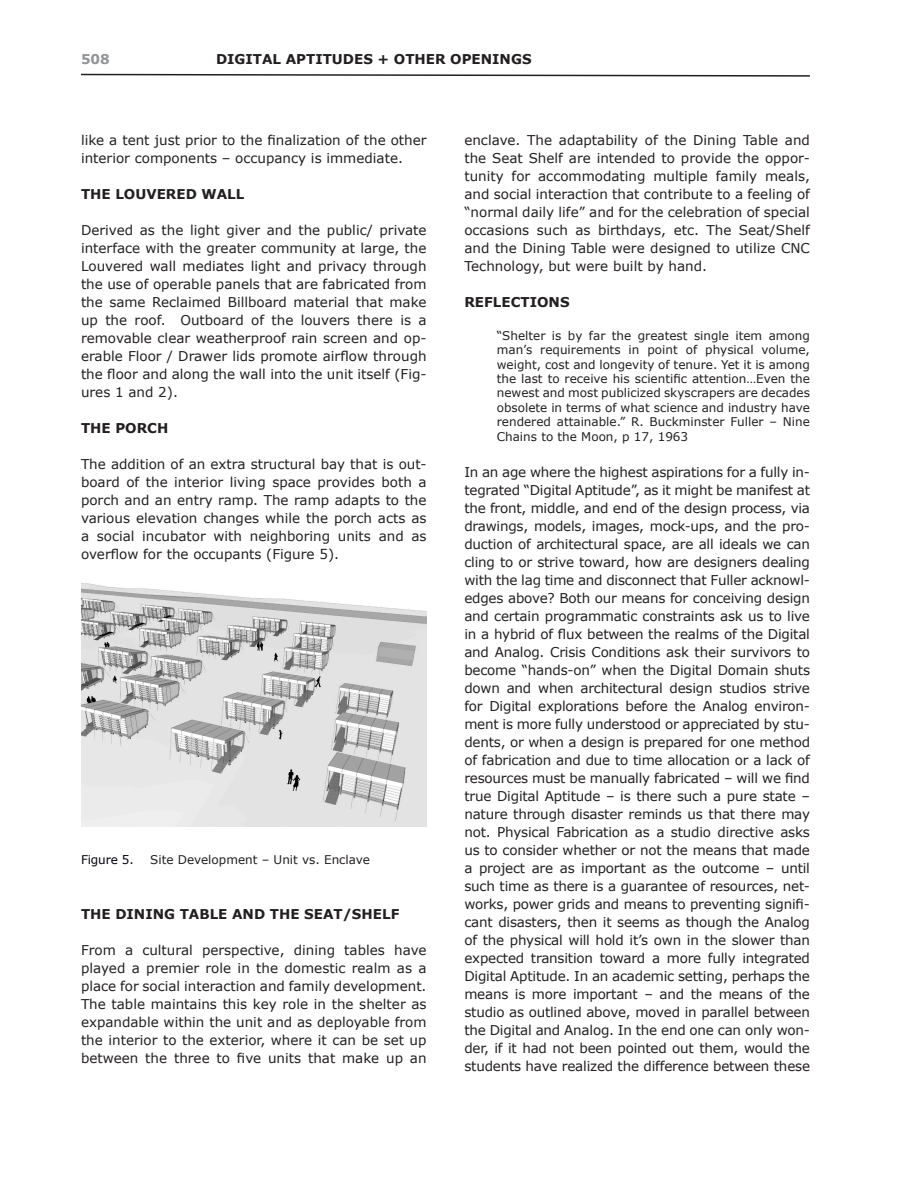
<style>
.page{position:relative;width:918px;height:1188px;background:#fff}
.page>*{position:absolute;margin:0;border:0;box-sizing:border-box;transform-origin:0 0}
.t1{font:13.5px/18px "Verdana";color:#231f20;text-align:justify}
.t2{font:700 13.5px "Verdana";color:#231f20}
.t3{font:700 13.5px "Verdana";color:#939598}
.t4{font:12px/14.4px "Verdana";color:#231f20;text-align:justify}
.t5{font:12px "Verdana";letter-spacing:-.01em;color:#00000f}
</style>
<div class="page">
<svg style="left:81px;top:73px;width:729px;height:4px"></svg>
<img style="left:81px;top:583px;width:346px;height:243px">
<p class="t3" style="left:81px;top:51px;width:30px">508</p>
<p class="t2" style="left:216px;top:51px;width:317px">DIGITAL APTITUDES + OTHER OPENINGS</p>
<p class="t1" style="left:81px;top:131px;width:347px">like a tent just prior to the finalization of the other interior components – occupancy is immediate.</p>
<p class="t2" style="left:81px;top:186px;width:165px">THE LOUVERED WALL</p>
<p class="t1" style="left:81px;top:221px;width:347px">Derived as the light giver and the public/ private interface with the greater community at large, the Louvered wall mediates light and privacy through the use of operable panels that are fabricated from the same Reclaimed Billboard material that make up the roof. Outboard of the louvers there is a removable clear weatherproof rain screen and op&shy;erable Floor / Drawer lids promote airflow through the floor and along the wall into the unit itself (Fig&shy;ures 1 and 2).</p>
<p class="t2" style="left:81px;top:420px;width:89px">THE PORCH</p>
<p class="t1" style="left:81px;top:455px;width:347px">The addition of an extra structural bay that is out&shy;board of the interior living space provides both a porch and an entry ramp. The ramp adapts to the various elevation changes while the porch acts as a social incubator with neighboring units and as overflow for the occupants (Figure 5).</p>
<p class="t5" style="left:81px;top:852px;width:54px">Figure 5.</p>
<p class="t4" style="left:150px;top:852px;width:221px">Site Development – Unit vs. Enclave</p>
<p class="t2" style="left:81px;top:906px;width:320px">THE DINING TABLE AND THE SEAT/SHELF</p>
<p class="t1" style="left:81px;top:941px;width:347px">From a cultural perspective, dining tables have played a premier role in the domestic realm as a place for social interaction and family development.<br>The table maintains this key role in the shelter as expandable within the unit and as deployable from the interior to the exterior, where it can be set up between the three to five units that make up an</p>
<p class="t1" style="left:464px;top:131px;width:347px">enclave. The adaptability of the Dining Table and the Seat Shelf are intended to provide the oppor&shy;tunity for accommodating multiple family meals, and social interaction that contribute to a feeling of “normal daily life” and for the celebration of special occasions such as birthdays, etc. The Seat/Shelf and the Dining Table were designed to utilize CNC Technology, but were built by hand.</p>
<p class="t2" style="left:464px;top:294px;width:107px">REFLECTIONS</p>
<p class="t4" style="left:497px;top:328px;width:315px">“Shelter is by far the greatest single item among man’s requirements in point of physical volume, weight, cost and longevity of tenure. Yet it is among the last to receive his scientific attention…Even the newest and most publicized skyscrapers are decades obsolete in terms of what science and industry have rendered attainable.” R. Buckminster Fuller – Nine Chains to the Moon, p 17, 1963</p>
<p class="t1" style="left:464px;top:462px;width:347px">In an age where the highest aspirations for a fully in&shy;tegrated “Digital Aptitude”, as it might be manifest at the front, middle, and end of the design process, via drawings, models, images, mock-ups, and the pro&shy;duction of architectural space, are all ideals we can cling to or strive toward, how are designers dealing with the lag time and disconnect that Fuller acknowl&shy;edges above? Both our means for conceiving design and certain programmatic constraints ask us to live in a hybrid of flux between the realms of the Digital and Analog. Crisis Conditions ask their survivors to become “hands-on” when the Digital Domain shuts down and when architectural design studios strive for Digital explorations before the Analog environ&shy;ment is more fully understood or appreciated by stu&shy;dents, or when a design is prepared for one method of fabrication and due to time allocation or a lack of resources must be manually fabricated – will we find true Digital Aptitude – is there such a pure state – nature through disaster reminds us that there may not. Physical Fabrication as a studio directive asks us to consider whether or not the means that made a project are as important as the outcome – until such time as there is a guarantee of resources, net&shy;works, power grids and means to preventing signifi&shy;cant disasters, then it seems as though the Analog of the physical will hold it’s own in the slower than expected transition toward a more fully integrated Digital Aptitude. In an academic setting, perhaps the means is more important – and the means of the studio as outlined above, moved in parallel between the Digital and Analog. In the end one can only won&shy;der, if it had not been pointed out them, would the students have realized the difference between these</p>
</div>
